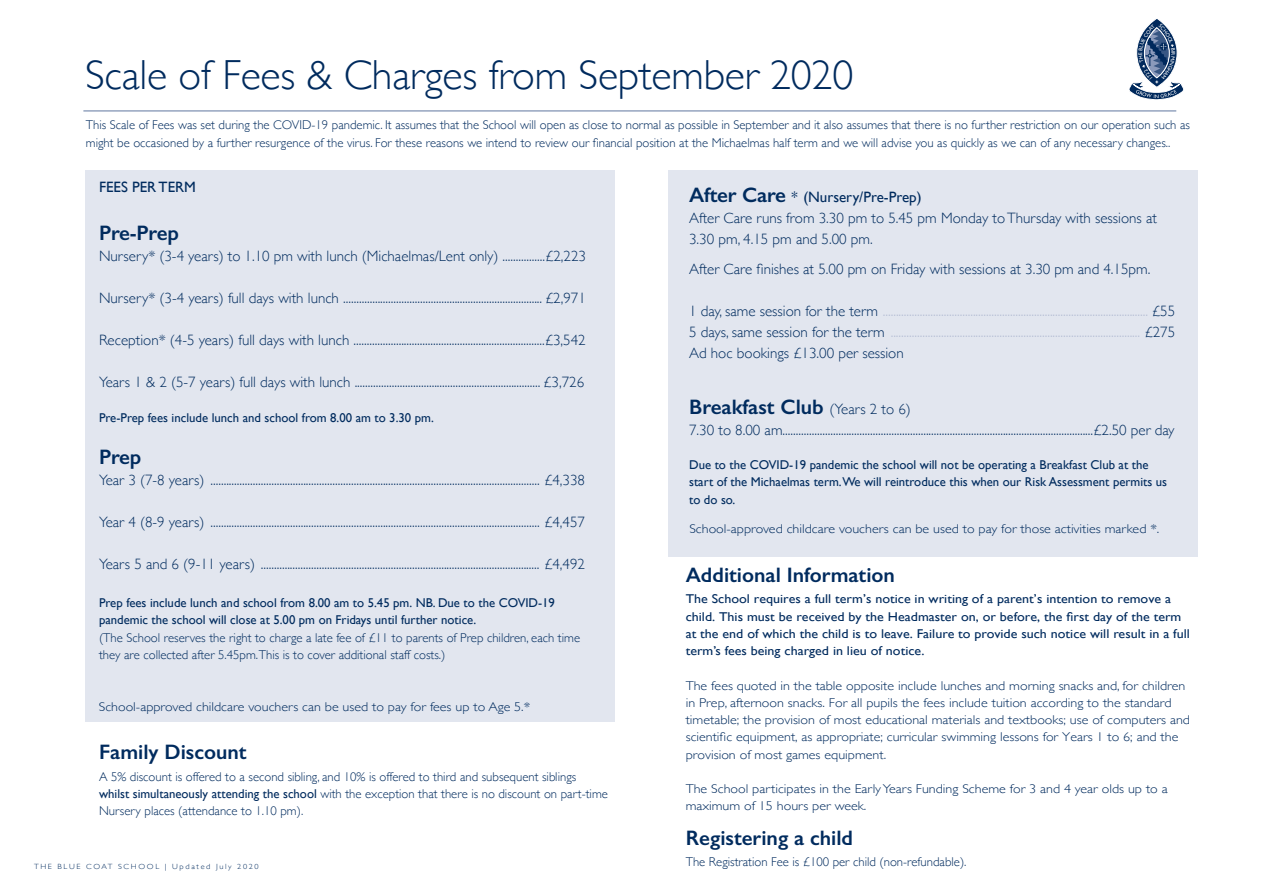
<style>
.page{position:relative;width:1263px;height:893px;background:#fff}
.page>*{position:absolute;margin:0;border:0;box-sizing:border-box;transform-origin:0 0}
.t1{font:300 42px "Gill Sans";letter-spacing:-.005em;color:#002b5e}
.Paragraph_Style_1{font:600 21px "Gill Sans";color:#002b5e}
.Paragraph_Style_1-2{font:300 15px/21px "Gill Sans";color:#002b5e}
.Paragraph_Style_1-3{font:300 15px "Gill Sans";color:#b2bbd2}
.Paragraph_Style_1-4{font:15px "Gill Sans";color:#002b5e}
.Paragraph_Style_1-5{font:300 12.75px/17.2px "Gill Sans";color:#002b5e}
.Paragraph_Style_1-6{font:300 12.75px/17.2px "Gill Sans";color:#002b5e;scale:1.1 1}
.Paragraph_Style_1-7{font:12.75px/17.2px "Gill Sans";color:#002b5e}
.Paragraph_Style_1-8{font:12.75px/17.2px "Gill Sans";color:#002b5e;scale:1.1 1}
.Paragraph_Style_1-9{font:300 7.5px "Gill Sans";letter-spacing:.2em;color:#002b5e;scale:1.1 1}
.s1{font-weight:400}
.s2{font-weight:600;font-size:21px}
.s3{color:#002b5e}
.s4{font-weight:300;font-size:15px}
</style>
<div class="page">
<div style="left:668px;top:170px;width:529px;height:387px;background:#e2e6ef"></div>
<div style="left:85px;top:170px;width:529px;height:552px;background:#e2e6ef"></div>
<hr style="left:83px;top:111px;width:1093px;height:1px;background:#60779f">
<svg style="left:1129px;top:19px;width:55px;height:81px"></svg>
<p class="t1" style="left:85px;top:42px;width:770px">Scale of Fees &amp; Charges from September 2020</p>
<p class="Paragraph_Style_1-5" style="left:86px;top:116px;width:1106px">This Scale of Fees was set during the COVID-19 pandemic. It assumes that the School will open as close to normal as possible in September and it also assumes that there is no further restriction on our operation such as might be occasioned by a further resurgence of the virus. For these reasons we intend to review our financial position at the Michaelmas half term and we will advise you as quickly as we can of any necessary changes..</p>
<p class="Paragraph_Style_1-4" style="left:99px;top:178px;width:98px">FEES PER TERM</p>
<p class="Paragraph_Style_1" style="left:99px;top:221px;width:81px">Pre-Prep</p>
<p class="Paragraph_Style_1-2" style="left:99px;top:245px;width:488px">Nursery* (3-4 years) to 1.10 pm with lunch (Michaelmas/Lent only) ................£2,223</p>
<p class="Paragraph_Style_1-2" style="left:99px;top:287px;width:488px">Nursery* (3-4 years) full days with lunch ........................................................................... £2,971</p>
<p class="Paragraph_Style_1-2" style="left:99px;top:329px;width:488px">Reception* (4-5 years) full days with lunch ........................................................................£3,542</p>
<p class="Paragraph_Style_1-2" style="left:99px;top:371px;width:487px">Years 1 &amp; 2 (5-7 years) full days with lunch ...................................................................... £3,726</p>
<p class="Paragraph_Style_1-7" style="left:99px;top:409px;width:336px">Pre-Prep fees include lunch and school from 8.00 am to 3.30 pm.</p>
<p class="Paragraph_Style_1" style="left:99px;top:444px;width:44px">Prep</p>
<p class="Paragraph_Style_1-2" style="left:99px;top:469px;width:488px">Year 3 (7-8 years) ............................................................................................................................ £4,338</p>
<p class="Paragraph_Style_1-2" style="left:99px;top:511px;width:488px">Year 4 (8-9 years) ............................................................................................................................ £4,457</p>
<p class="Paragraph_Style_1-2" style="left:99px;top:553px;width:488px">Years 5 and 6 (9-11 years) ......................................................................................................... £4,492</p>
<p class="Paragraph_Style_1-7" style="left:99px;top:594px;width:457px">Prep fees include lunch and school from 8.00 am to 5.45 pm. NB. Due to the COVID-19 pandemic the school will close at 5.00 pm on Fridays until further notice.</p>
<p class="Paragraph_Style_1-5" style="left:99px;top:628px;width:483px">(The School reserves the right to charge a late fee of £11 to parents of Prep children, each time they are collected after 5.45pm.This is to cover additional staff costs.)</p>
<p class="Paragraph_Style_1-6" style="left:99px;top:697px;width:394px">School-approved childcare vouchers can be used to pay for fees up to Age 5.*</p>
<p class="Paragraph_Style_1" style="left:99px;top:740px;width:149px">Family Discount</p>
<p class="Paragraph_Style_1-5" style="left:99px;top:767px;width:510px">A 5% discount is offered to a second sibling, and 10% is offered to third and subsequent siblings <span class="s1">whilst simultaneously attending the school</span> with the exception that there is no discount on part-time<br>Nursery places (attendance to 1.10 pm).</p>
<p class="Paragraph_Style_1-9" style="left:34px;top:861px;width:206px">THE BLUE COAT SCHOOL | Updated July 2020</p>
<p class="Paragraph_Style_1-4" style="left:689px;top:188px;width:234px"><span class="s2">After Care</span> * (Nursery/Pre-Prep)</p>
<p class="Paragraph_Style_1-2" style="left:689px;top:207px;width:469px">After Care runs from 3.30 pm to 5.45 pm Monday to Thursday with sessions at<br>3.30 pm, 4.15 pm and 5.00 pm.</p>
<p class="Paragraph_Style_1-2" style="left:689px;top:258px;width:463px">After Care finishes at 5.00 pm on Friday with sessions at 3.30 pm and 4.15pm.</p>
<p class="Paragraph_Style_1-3" style="left:689px;top:299px;width:488px"><span class="s3">1 day, same session for the term</span> .................................................................................................... <span class="s3">£55</span></p>
<p class="Paragraph_Style_1-3" style="left:689px;top:320px;width:488px"><span class="s3">5 days, same session for the term</span> .............................................................................................. <span class="s3">£275</span></p>
<p class="Paragraph_Style_1-2" style="left:689px;top:342px;width:216px">Ad hoc bookings £13.00 per session</p>
<p class="Paragraph_Style_1" style="left:689px;top:394px;width:223px">Breakfast Club <span class="s4">(Years 2 to 6)</span></p>
<p class="Paragraph_Style_1-2" style="left:689px;top:418px;width:487px">7.30 to 8.00 am.....................................................................................................................£2.50 per day</p>
<p class="Paragraph_Style_1-7" style="left:689px;top:456px;width:479px">Due to the COVID-19 pandemic the school will not be operating a Breakfast Club at the start of the Michaelmas term.We will reintroduce this when our Risk Assessment permits us to do so.</p>
<p class="Paragraph_Style_1-6" style="left:689px;top:519px;width:429px">School-approved childcare vouchers can be used to pay for those activities marked *.</p>
<p class="Paragraph_Style_1" style="left:686px;top:562px;width:211px">Additional Information</p>
<p class="Paragraph_Style_1-8" style="left:686px;top:590px;width:460px">The School requires a full term’s notice in writing of a parent’s intention to remove a child. This must be received by the Headmaster on, or before, the first day of the term at the end of which the child is to leave. Failure to provide such notice will result in a full term’s fees being charged in lieu of notice.</p>
<p class="Paragraph_Style_1-6" style="left:686px;top:676px;width:460px">The fees quoted in the table opposite include lunches and morning snacks and, for children in Prep, afternoon snacks. For all pupils the fees include tuition according to the standard timetable; the provision of most educational materials and textbooks; use of computers and scientific equipment, as appropriate; curricular swimming lessons for Years 1 to 6; and the provision of most games equipment.</p>
<p class="Paragraph_Style_1-6" style="left:686px;top:780px;width:440px">The School participates in the Early Years Funding Scheme for 3 and 4 year olds up to a maximum of 15 hours per week.</p>
<p class="Paragraph_Style_1" style="left:686px;top:825px;width:169px">Registering a child</p>
<p class="Paragraph_Style_1-5" style="left:686px;top:853px;width:282px">The Registration Fee is £100 per child (non-refundable).</p>
</div>
